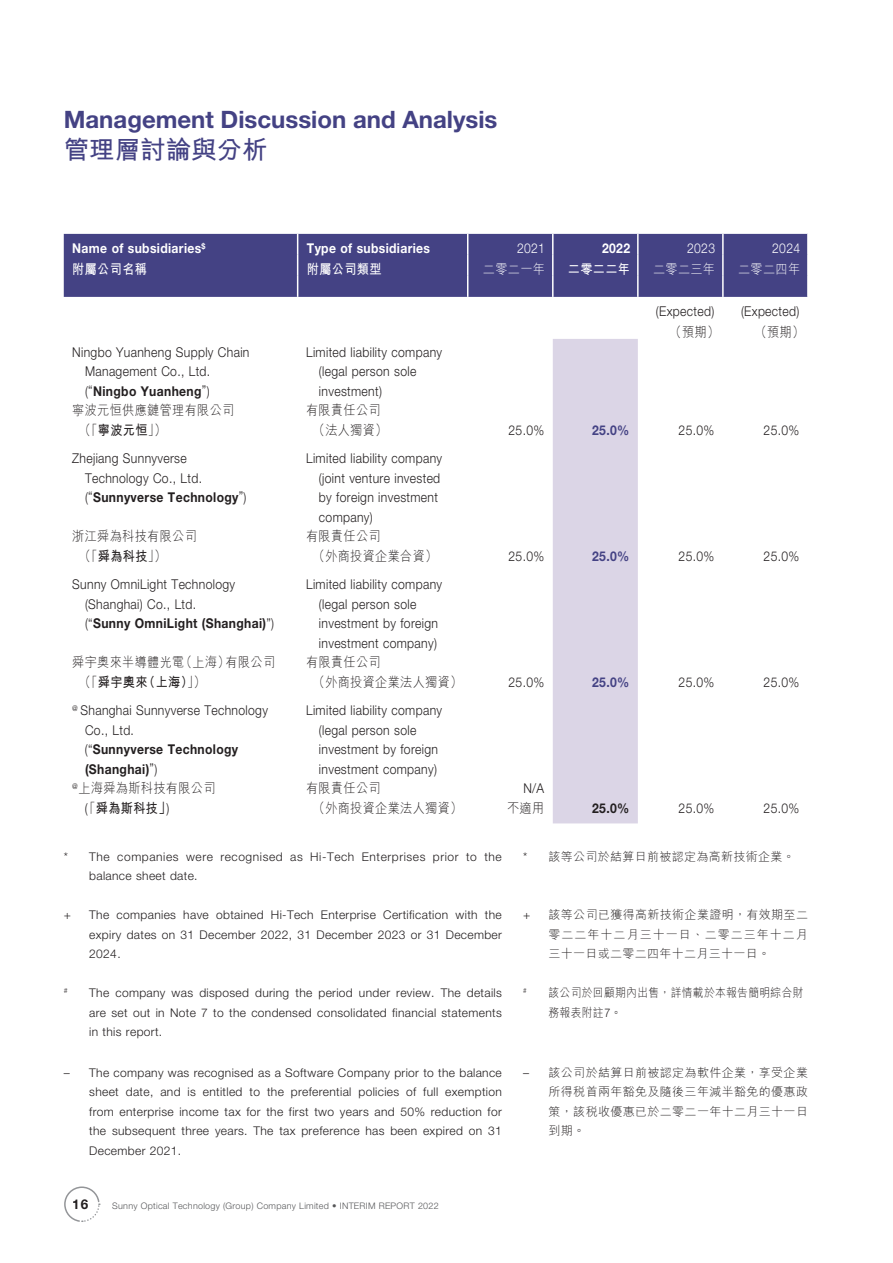
<style>
.page{position:relative;width:893px;height:1263px;background:#fff}
.page>*{position:absolute;margin:0;border:0;box-sizing:border-box;transform-origin:0 0}
.t1{font:700 25.5px "M Hei HK";color:#444284}
.t2{font:700 24px "Helvetica Neue LT Std";color:#444284}
.t3{font:300 13.5px/19.5px "Helvetica Neue LT Std";letter-spacing:.03em;color:#231f20;scale:.9 1}
.t4{font:300 13.5px/19.5px "M Hei HK";letter-spacing:.03em;color:#231f20;scale:.9 1}
.t5{font:700 13.5px "Helvetica Neue LT Std";letter-spacing:.03em;color:#fff;scale:.9 1}
.t6{font:700 13.5px "M Hei HK";letter-spacing:.03em;color:#fff;scale:.9 1}
.t7{font:300 13.5px "M Hei HK";letter-spacing:.03em;color:#fff;scale:.9 1}
.t8{font:700 13.5px "Helvetica Neue LT Std";color:#444284;scale:.9 1}
.t9{font:300 13.5px "Helvetica Neue LT Std";letter-spacing:.03em;color:#fff;scale:.9 1}
.t10{font:700 13.5px "Helvetica Neue LT Std";color:#231f20;scale:.9 1}
.t11{font:700 13.5px "Helvetica Neue LT Std";color:#231f20}
.t12{font:300 12px/19.5px "Helvetica Neue LT Std";letter-spacing:.03em;color:#231f20;text-align:justify}
.t13{font:300 12px/19.5px "M Hei HK";letter-spacing:.03em;color:#231f20;text-align:justify}
.t14{font:300 12px/19.5px "Helvetica Neue LT Std";letter-spacing:.05em;color:#231f20}
.t15{font:300 12px/19.5px "M Hei HK";letter-spacing:.03em;color:#231f20;scale:.9 1}
.t16{font:300 9px "Helvetica Neue LT Std";letter-spacing:.03em;color:#57585a}
.t17{font:300 7.05px "Helvetica Neue LT Std";color:#231f20}
.t18{font:300 7.05px "Helvetica Neue LT Std";color:#231f20;scale:.9 1}
.s1{font-weight:700}
.s2{font-family:"Helvetica Neue LT Std"}
</style>
<div class="page">
<svg style="left:65px;top:1186px;width:35px;height:36px"></svg>
<div style="left:64px;top:234px;width:743px;height:63px;background:#444284"></div>
<div style="left:553px;top:339px;width:85px;height:484px;background:#dbd5e6"></div>
<svg style="left:297px;top:234px;width:1px;height:63px"></svg>
<svg style="left:467px;top:234px;width:1px;height:63px"></svg>
<hr style="left:552px;top:234px;width:2px;height:21px;background:#fff">
<hr style="left:552px;top:255px;width:2px;height:21px;background:#fff">
<hr style="left:552px;top:276px;width:2px;height:21px;background:#fff">
<hr style="left:637px;top:234px;width:2px;height:21px;background:#fff">
<hr style="left:637px;top:255px;width:2px;height:21px;background:#fff">
<hr style="left:637px;top:276px;width:2px;height:21px;background:#fff">
<hr style="left:722px;top:234px;width:2px;height:21px;background:#fff">
<hr style="left:722px;top:255px;width:2px;height:21px;background:#fff">
<hr style="left:722px;top:276px;width:2px;height:21px;background:#fff">
<h2 class="t2" style="left:64px;top:104px;width:435px">Management Discussion and Analysis</h2>
<h1 class="t1" style="left:64px;top:131px;width:205px">管理層討論與分析</h1>
<p class="t5" style="left:72px;top:240px;width:150px">Name of subsidiaries<sup>$</sup></p>
<p class="t5" style="left:307px;top:240px;width:138px">Type of subsidiaries</p>
<p class="t9" style="left:517px;top:240px;width:33px">2021</p>
<p class="t5" style="left:602px;top:240px;width:33px">2022</p>
<p class="t9" style="left:687px;top:240px;width:33px">2023</p>
<p class="t9" style="left:772px;top:240px;width:33px">2024</p>
<p class="t6" style="left:72px;top:259px;width:84px">附屬公司名稱</p>
<p class="t6" style="left:307px;top:259px;width:84px">附屬公司類型</p>
<p class="t7" style="left:483px;top:262px;width:71px">二零二一年</p>
<p class="t6" style="left:568px;top:259px;width:71px">二零二二年</p>
<p class="t7" style="left:653px;top:262px;width:71px">二零二三年</p>
<p class="t7" style="left:738px;top:262px;width:71px">二零二四年</p>
<p class="t3" style="left:656px;top:301px;width:66px">(Expected)</p>
<p class="t4" style="left:670px;top:322px;width:57px">（預期）</p>
<p class="t3" style="left:741px;top:301px;width:66px">(Expected)</p>
<p class="t4" style="left:755px;top:322px;width:57px">（預期）</p>
<p class="t3" style="left:85px;top:342px;width:184px;text-indent:-13px">Ningbo Yuanheng Supply Chain<br>Management Co., Ltd. (“<span class="s1">Ningbo Yuanheng</span>”)</p>
<p class="t3" style="left:319px;top:342px;width:138px;text-indent:-13px">Limited liability company (legal person sole investment)</p>
<p class="t4" style="left:79px;top:400px;width:174px;text-indent:-7px">寧波元恒供應鏈管理有限公司（「<span class="s1">寧波元恒</span>」）</p>
<p class="t4" style="left:306px;top:400px;width:92px;text-align:center">有限責任公司（法人獨資）</p>
<p class="t3" style="left:85px;top:448px;width:181px;text-indent:-13px">Zhejiang Sunnyverse<br>Technology Co., Ltd. (“<span class="s1">Sunnyverse Technology</span>”)</p>
<p class="t3" style="left:319px;top:448px;width:138px;text-indent:-13px">Limited liability company (joint venture invested by foreign investment company)</p>
<p class="t4" style="left:79px;top:526px;width:132px;text-indent:-7px">浙江舜為科技有限公司（「<span class="s1">舜為科技</span>」）</p>
<p class="t4" style="left:313px;top:526px;width:140px;text-indent:-7px">有限責任公司<br>（外商投資企業合資）</p>
<p class="t3" style="left:85px;top:574px;width:212px;text-indent:-13px">Sunny OmniLight Technology (Shanghai) Co., Ltd.<br>(“<span class="s1">Sunny OmniLight (Shanghai)</span>”)</p>
<p class="t3" style="left:319px;top:574px;width:138px;text-indent:-13px">Limited liability company (legal person sole investment by foreign investment company)</p>
<p class="t4" style="left:79px;top:652px;width:219px;text-indent:-7px">舜宇奧來半導體光電（上海）有限公司（「<span class="s1">舜宇奧來（上海）</span>」）</p>
<p class="t4" style="left:313px;top:652px;width:168px;text-indent:-7px">有限責任公司<br>（外商投資企業法人獨資）</p>
<p class="t3" style="left:508px;top:420px;width:41px">25.0%</p>
<p class="t8" style="left:592px;top:421px;width:43px">25.0%</p>
<p class="t3" style="left:679px;top:420px;width:41px">25.0%</p>
<p class="t3" style="left:764px;top:420px;width:41px">25.0%</p>
<p class="t3" style="left:508px;top:546px;width:41px">25.0%</p>
<p class="t8" style="left:592px;top:547px;width:43px">25.0%</p>
<p class="t3" style="left:679px;top:546px;width:41px">25.0%</p>
<p class="t3" style="left:764px;top:546px;width:41px">25.0%</p>
<p class="t3" style="left:508px;top:672px;width:41px">25.0%</p>
<p class="t8" style="left:592px;top:673px;width:43px">25.0%</p>
<p class="t3" style="left:679px;top:672px;width:41px">25.0%</p>
<p class="t3" style="left:764px;top:672px;width:41px">25.0%</p>
<p class="t3" style="left:85px;top:700px;width:205px;text-indent:-12px"><sup>@</sup> Shanghai Sunnyverse Technology<br>Co., Ltd.<br>(“<span class="s1">Sunnyverse Technology (Shanghai)</span>”)</p>
<p class="t3" style="left:319px;top:700px;width:138px;text-indent:-13px">Limited liability company (legal person sole investment by foreign investment company)</p>
<p class="t4" style="left:83px;top:778px;width:148px;text-indent:-11px"><sup>@</sup>上海舜為斯科技有限公司<span class="s2">(</span>「<span class="s1">舜為斯科技」</span><span class="s2">)</span></p>
<p class="t4" style="left:313px;top:778px;width:168px;text-indent:-7px">有限責任公司<br>（外商投資企業法人獨資）</p>
<p class="t3" style="left:523px;top:778px;width:25px">N/A</p>
<p class="t4" style="left:507px;top:798px;width:43px">不適用</p>
<p class="t10" style="left:592px;top:799px;width:43px">25.0%</p>
<p class="t3" style="left:679px;top:798px;width:41px">25.0%</p>
<p class="t3" style="left:764px;top:798px;width:41px">25.0%</p>
<p class="t14" style="left:89px;top:846px;width:414px;text-indent:-26px">* The companies were recognised as Hi-Tech Enterprises prior to the balance sheet date.</p>
<p class="t12" style="left:64px;top:905px;width:9px">+</p>
<p class="t12" style="left:89px;top:905px;width:414px">The companies have obtained Hi-Tech Enterprise Certification with the expiry dates on 31 December 2022, 31 December 2023 or 31 December 2024.</p>
<p class="t17" style="left:64px;top:986px;width:5px">#</p>
<p class="t12" style="left:89px;top:983px;width:414px">The company was disposed during the period under review. The details are set out in Note 7 to the condensed consolidated financial statements in this report.</p>
<p class="t12" style="left:89px;top:1062px;width:414px;text-indent:-26px">– The company was recognised as a Software Company prior to the balance sheet date, and is entitled to the preferential policies of full exemption from enterprise income tax for the first two years and 50% reduction for the subsequent three years. The tax preference has been expired on 31<br>December 2021.</p>
<p class="t11" style="left:73px;top:1196px;width:17px">16</p>
<p class="t16" style="left:112px;top:1200px;width:328px">Sunny Optical Technology (Group) Company Limited <span class="s1">•</span> INTERIM REPORT 2022</p>
<p class="t13" style="left:523px;top:846px;width:273px"><span class="s2">*</span> 該等公司於結算日前被認定為高新技術企業。</p>
<p class="t12" style="left:523px;top:905px;width:9px">+</p>
<p class="t13" style="left:549px;top:905px;width:261px">該等公司已獲得高新技術企業證明，有效期至二零二二年十二月三十一日、二零二三年十二月三十一日或二零二四年十二月三十一日。</p>
<p class="t18" style="left:523px;top:986px;width:5px">#</p>
<p class="t15" style="left:549px;top:983px;width:285px">該公司於回顧期內出售，詳情載於本報告簡明綜合財務報表附註<span class="s2">7</span>。</p>
<p class="t13" style="left:549px;top:1062px;width:261px;text-indent:-26px"><span class="s2">–</span> 該公司於結算日前被認定為軟件企業，享受企業所得稅首兩年豁免及隨後三年減半豁免的優惠政策，該稅收優惠已於二零二一年十二月三十一日到期。</p>
</div>
